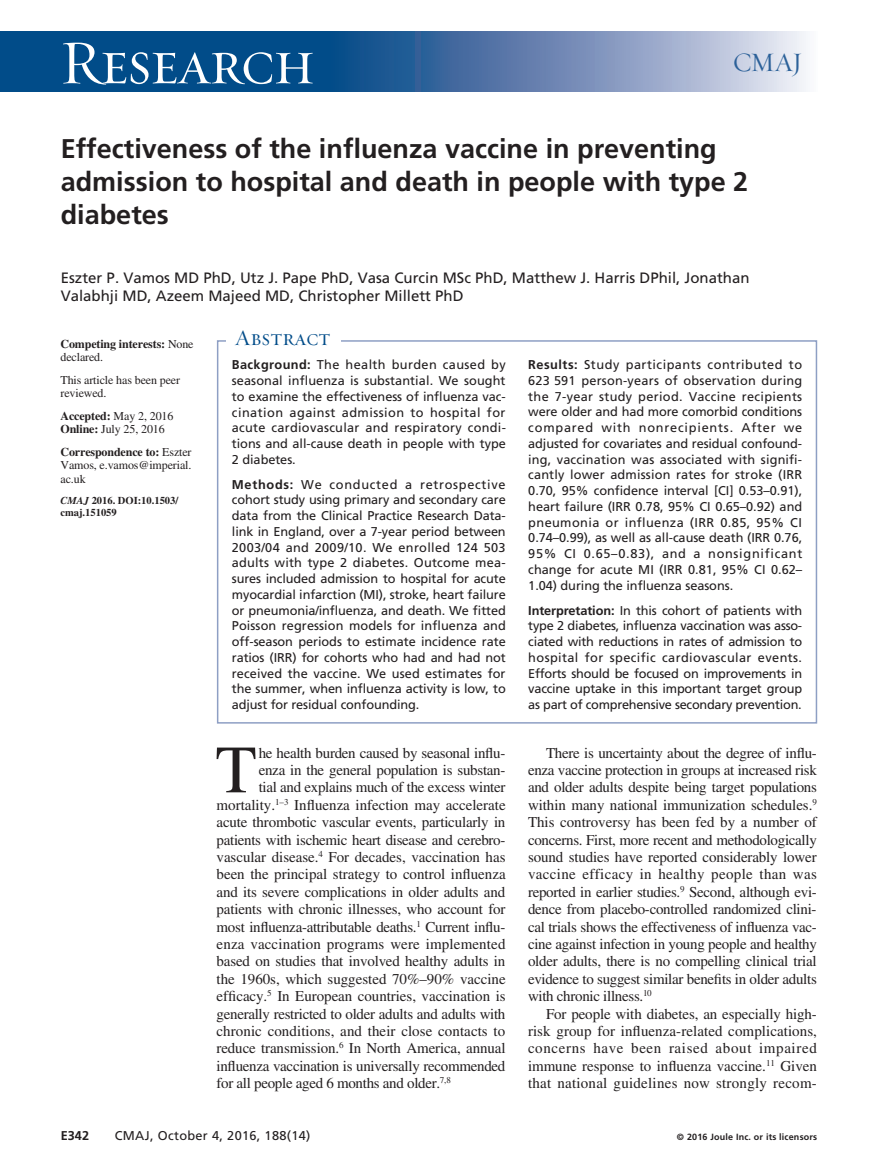
<style>
.page{position:relative;width:878px;height:1175px;background:#fff}
.page>*{position:absolute;margin:0;border:0;box-sizing:border-box;transform-origin:0 0}
.t1{font:67.5px "Times LT Std";color:#231f20}
.t2{font:63px "Requiem Display HTF Small Caps";letter-spacing:-.03em;color:#fff}
.t3{font:700 27px/33px "Frutiger LT Std";color:#231f20}
.t4{font:27px "Requiem Display HTF Roman";color:#2c6199}
.t5{font:22.5px "Requiem Display HTF Small Caps";color:#014c89}
.t6{font:15px/17.4px "Times LT Std";letter-spacing:-.01em;color:#231f20;text-align:justify}
.t7{font:15px/18px "Frutiger LT Std";color:#231f20}
.t8{font:15px "Times LT Std";letter-spacing:.01em;color:#231f20}
.t9{font:12.75px/15.8px "Frutiger LT Std";letter-spacing:-.005em;color:#231f20;text-align:justify}
.t10{font:12.75px "Frutiger LT Std";letter-spacing:.025em;color:#231f20}
.t11{font:700 12.75px "Frutiger LT Std";color:#231f20}
.t12{font:12px/13.5px "Times LT Std";letter-spacing:-.01em;color:#231f20}
.t13{font:700 12px/13.5px "Times LT Std";letter-spacing:-.01em;color:#231f20}
.t14{font:700 10.5px/12px "Times LT Std";color:#231f20}
.t15{font:700 9px "Frutiger LT Std";letter-spacing:.02em;color:#231f20}
.s1{font-weight:400}
.s2{font-weight:700}
.s3{font-style:italic}
</style>
<div class="page">
<div style="left:0;top:32px;width:350px;height:60px;background:#014c89"></div>
<svg style="left:348px;top:32px;width:458px;height:60px;background:#7993bb"></svg>
<div style="left:217px;top:340px;width:600px;height:383px;border:2px solid #8e9fc4"></div>
<div style="left:226px;top:322px;width:115px;height:29px;background:#fff"></div>
<h2 class="t2" style="left:59px;top:26px;width:258px">Research</h2>
<h3 class="t4" style="left:733px;top:46px;width:71px">CMAJ</h3>
<h3 class="t3" style="left:61px;top:133px;width:689px">Effectiveness of the influenza vaccine in preventing admission to hospital and death in people with type 2 diabetes</h3>
<p class="t7" style="left:61px;top:269px;width:690px">Eszter P. Vamos MD PhD, Utz J. Pape PhD, Vasa Curcin MSc PhD, Matthew J. Harris DPhil, Jonathan<br>Valabhji MD, Azeem Majeed MD, Christopher Millett PhD</p>
<p class="t13" style="left:60px;top:337px;width:135px">Competing interests: <span class="s1">None declared.</span></p>
<p class="t12" style="left:60px;top:373px;width:121px">This article has been peer reviewed.</p>
<p class="t12" style="left:60px;top:409px;width:114px"><span class="s2">Accepted:</span> May 2, 2016<br><span class="s2">Online:</span> July 25, 2016</p>
<p class="t12" style="left:60px;top:445px;width:133px;text-align:justify"><span class="s2">Correspondence to:</span> Eszter Vamos, e.vamos@imperial. ac.uk</p>
<p class="t14" style="left:60px;top:494px;width:119px"><span class="s3">CMAJ</span> 2016. DOI:10.1503/ cmaj.151059</p>
<h3 class="t5" style="left:235px;top:324px;width:97px">Abstract</h3>
<p class="t9" style="left:528px;top:357px;width:275px"><span class="s2">Results:</span> Study participants contributed to 623 591 person-years of observation during the 7-year study period. Vaccine recipients were older and had more comorbid conditions compared with nonrecipients. After we adjusted for covariates and residual confound&shy;ing, vaccination was associated with signifi&shy;cantly lower admission rates for stroke (IRR 0.70, 95% confidence interval [CI] 0.53–0.91), heart failure (IRR 0.78, 95% CI 0.65–0.92) and pneumonia or influenza (IRR 0.85, 95% CI 0.74–0.99), as well as all-cause death (IRR 0.76, 95% CI 0.65–0.83), and a nonsignificant change for acute MI (IRR 0.81, 95% CI 0.62– 1.04) during the influenza seasons.</p>
<p class="t9" style="left:528px;top:602px;width:275px"><span class="s2">Interpretation:</span> In this cohort of patients with type 2 diabetes, influenza vaccination was asso&shy;ciated with reductions in rates of admission to hospital for specific cardiovascular events.<br>Efforts should be focused on improvements in vaccine uptake in this important target group as part of comprehensive secondary prevention.</p>
<p class="t9" style="left:232px;top:357px;width:275px"><span class="s2">Background:</span> The health burden caused by seasonal influenza is substantial. We sought to examine the effectiveness of influenza vac&shy;cination against admission to hospital for acute cardiovascular and respiratory condi&shy;tions and all-cause death in people with type 2 diabetes.</p>
<p class="t9" style="left:232px;top:476px;width:275px"><span class="s2">Methods:</span> We conducted a retrospective cohort study using primary and secondary care data from the Clinical Practice Research Data&shy;link in England, over a 7-year period between 2003/04 and 2009/10. We enrolled 124 503 adults with type 2 diabetes. Outcome mea&shy;sures included admission to hospital for acute myocardial infarction (MI), stroke, heart failure or pneumonia/influenza, and death. We fitted Poisson regression models for influenza and off-season periods to estimate incidence rate ratios (IRR) for cohorts who had and had not received the vaccine. We used estimates for the summer, when influenza activity is low, to adjust for residual confounding.</p>
<h1 class="t1" style="left:215px;top:731px;width:43px">T</h1>
<p class="t6" style="left:259px;top:743px;width:248px">he health burden caused by seasonal influ-</p>
<p class="t6" style="left:259px;top:761px;width:248px">enza in the general population is substan-</p>
<p class="t6" style="left:259px;top:778px;width:248px">tial and explains much of the excess winter</p>
<p class="t6" style="left:216px;top:796px;width:290px">mortality.<sup>1–3</sup> Influenza infection may accelerate</p>
<p class="t6" style="left:216px;top:813px;width:290px">acute thrombotic vascular events, particularly in</p>
<p class="t6" style="left:216px;top:830px;width:290px">patients with ischemic heart disease and cerebro-</p>
<p class="t6" style="left:216px;top:848px;width:290px">vascular disease.<sup>4</sup> For decades, vaccination has</p>
<p class="t6" style="left:216px;top:865px;width:290px">been the principal strategy to control influenza</p>
<p class="t6" style="left:216px;top:883px;width:290px">and its severe complications in older adults and</p>
<p class="t6" style="left:216px;top:900px;width:290px">patients with chronic illnesses, who account for</p>
<p class="t6" style="left:216px;top:917px;width:290px">most influenza-attributable deaths.<sup>1</sup> Current influ-</p>
<p class="t8" style="left:216px;top:935px;width:290px">enza vaccination programs were implemented</p>
<p class="t6" style="left:216px;top:952px;width:290px">based on studies that involved healthy adults in</p>
<p class="t6" style="left:216px;top:970px;width:290px">the 1960s, which suggested 70%–90% vaccine</p>
<p class="t6" style="left:216px;top:987px;width:290px">efficacy.<sup>5</sup> In European countries, vaccination is</p>
<p class="t6" style="left:216px;top:1004px;width:290px">generally restricted to older adults and adults with</p>
<p class="t6" style="left:216px;top:1022px;width:290px">chronic conditions, and their close contacts to</p>
<p class="t6" style="left:216px;top:1039px;width:290px">reduce transmission.<sup>6</sup> In North America, annual</p>
<p class="t6" style="left:216px;top:1057px;width:290px">influenza vaccination is universally recommended</p>
<p class="t6" style="left:216px;top:1074px;width:236px">for all people aged 6 months and older.<sup>7,8</sup></p>
<p class="t6" style="left:528px;top:743px;width:290px;text-indent:18px">There is uncertainty about the degree of influ&shy;enza vaccine protection in groups at increased risk and older adults despite being target populations within many national immunization schedules.<sup>9<br></sup>This controversy has been fed by a number of concerns. First, more recent and methodologically sound studies have reported considerably lower vaccine efficacy in healthy people than was reported in earlier studies.<sup>9</sup> Second, although evi&shy;dence from placebo-controlled randomized clini&shy;cal trials shows the effectiveness of influenza vac&shy;cine against infection in young people and healthy older adults, there is no compelling clinical trial evidence to suggest similar benefits in older adults with chronic illness.<sup>10</sup></p>
<p class="t6" style="left:528px;top:1004px;width:290px;text-indent:18px">For people with diabetes, an especially high&shy;risk group for influenza-related complications, concerns have been raised about impaired immune response to influenza vaccine.<sup>11</sup> Given that national guidelines now strongly recom-</p>
<p class="t11" style="left:61px;top:1127px;width:30px">E342</p>
<p class="t10" style="left:115px;top:1127px;width:197px">CMAJ, October 4, 2016, 188(14)</p>
<p class="t15" style="left:677px;top:1131px;width:142px">© 2016 Joule Inc. or its licensors</p>
</div>
